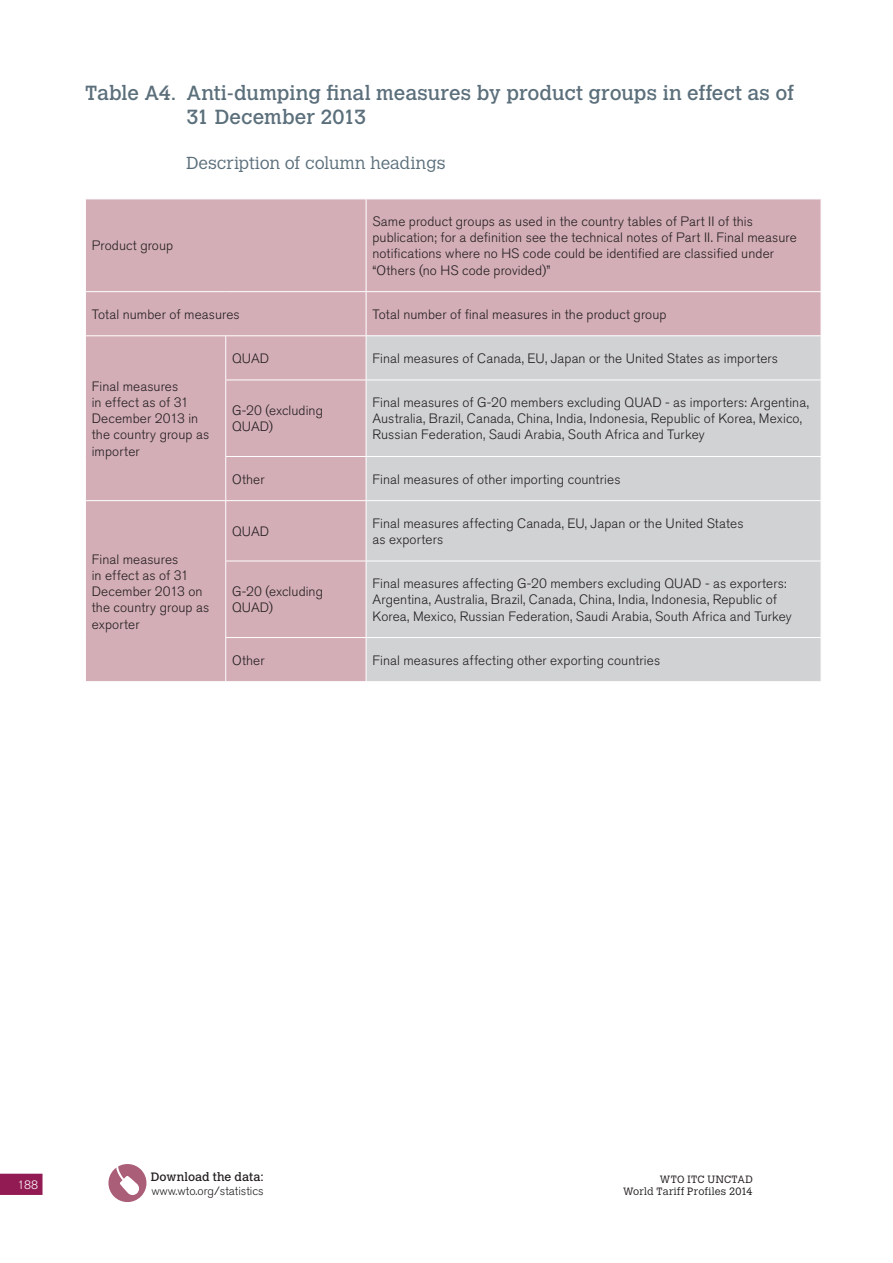
<style>
.page{position:relative;width:893px;height:1263px;background:#fff}
.page>*{position:absolute;margin:0;border:0;box-sizing:border-box;transform-origin:0 0}
.t1{font:20.25px/24.3px "Calvert MT Std";letter-spacing:-.005em;color:#5b6f7b}
.t2{font:300 17.25px "Calvert MT Std";letter-spacing:.005em;color:#5b6f7b}
.t3{font:300 13.5px/16.2px "Akzidenz Grotesk BE";letter-spacing:.01em;color:#231f20}
.t4{font:300 12px/14.2px "Akzidenz Grotesk BE";color:#231f20}
.t5{font:300 12px "Akzidenz Grotesk BE";color:#fff}
.t6{font:300 10.5px/12px "Calvert MT Std";letter-spacing:.025em;color:#231f20;text-align:right}
.s1{font-family:"Calvert MT Std";font-weight:400}
</style>
<div class="page">
<svg style="left:0;top:1174px;width:43px;height:21px"></svg>
<svg style="left:108px;top:1164px;width:39px;height:38px"></svg>
<div style="left:86px;top:200px;width:280px;height:481px;background:#d4aeb7"></div>
<div style="left:367px;top:200px;width:454px;height:135px;background:#d4aeb7"></div>
<div style="left:367px;top:336px;width:454px;height:345px;background:#d1d2d4"></div>
<hr style="left:366px;top:291px;width:455px;height:1px;background:#fff">
<hr style="left:366px;top:456px;width:455px;height:1px;background:#fff">
<hr style="left:366px;top:500px;width:455px;height:1px;background:#fff">
<hr style="left:366px;top:561px;width:455px;height:1px;background:#fff">
<hr style="left:366px;top:637px;width:455px;height:1px;background:#fff">
<hr style="left:225px;top:380px;width:141px;height:1px;background:#fff">
<hr style="left:225px;top:456px;width:141px;height:1px;background:#fff">
<hr style="left:226px;top:500px;width:140px;height:1px;background:#fff">
<hr style="left:225px;top:561px;width:141px;height:1px;background:#fff">
<hr style="left:225px;top:637px;width:141px;height:1px;background:#fff">
<hr style="left:226px;top:335px;width:140px;height:1px;background:#fff">
<hr style="left:366px;top:380px;width:455px;height:1px;background:#fff">
<hr style="left:85px;top:291px;width:141px;height:1px;background:#fff">
<hr style="left:226px;top:291px;width:140px;height:1px;background:#fff">
<hr style="left:85px;top:335px;width:141px;height:1px;background:#fff">
<hr style="left:225px;top:336px;width:1px;height:44px;background:#fff">
<hr style="left:225px;top:380px;width:1px;height:76px;background:#fff">
<hr style="left:225px;top:457px;width:1px;height:43px;background:#fff">
<hr style="left:85px;top:500px;width:141px;height:1px;background:#fff">
<hr style="left:225px;top:501px;width:1px;height:60px;background:#fff">
<hr style="left:225px;top:561px;width:1px;height:76px;background:#fff">
<hr style="left:225px;top:638px;width:1px;height:43px;background:#fff">
<p class="t1" style="left:186px;top:81px;width:609px;text-indent:-101px">Table A4. Anti-dumping final measures by product groups in effect as of<br>31 December 2013</p>
<p class="t2" style="left:186px;top:154px;width:261px">Description of column headings</p>
<p class="t3" style="left:92px;top:238px;width:83px">Product group</p>
<p class="t3" style="left:372px;top:214px;width:426px">Same product groups as used in the country tables of Part II of this publication; for a definition see the technical notes of Part II. Final measure notifications where no HS code could be identified are classified under “Others (no HS code provided)”</p>
<p class="t3" style="left:92px;top:306px;width:150px">Total number of measures</p>
<p class="t3" style="left:372px;top:306px;width:296px">Total number of final measures in the product group</p>
<p class="t3" style="left:92px;top:378px;width:119px">Final measures<br>in effect as of 31<br>December 2013 in the country group as importer</p>
<p class="t3" style="left:92px;top:551px;width:119px">Final measures<br>in effect as of 31<br>December 2013 on the country group as exporter</p>
<p class="t3" style="left:232px;top:350px;width:39px">QUAD</p>
<p class="t3" style="left:372px;top:350px;width:407px">Final measures of Canada, EU, Japan or the United States as importers</p>
<p class="t3" style="left:232px;top:403px;width:92px">G-20 (excluding<br>QUAD)</p>
<p class="t3" style="left:372px;top:395px;width:438px">Final measures of G-20 members excluding QUAD - as importers: Argentina,<br>Australia, Brazil, Canada, China, India, Indonesia, Republic of Korea, Mexico,<br>Russian Federation, Saudi Arabia, South Africa and Turkey</p>
<p class="t3" style="left:232px;top:471px;width:34px">Other</p>
<p class="t3" style="left:372px;top:471px;width:250px">Final measures of other importing countries</p>
<p class="t3" style="left:232px;top:523px;width:39px">QUAD</p>
<p class="t3" style="left:372px;top:515px;width:373px">Final measures affecting Canada, EU, Japan or the United States as exporters</p>
<p class="t3" style="left:232px;top:584px;width:92px">G-20 (excluding<br>QUAD)</p>
<p class="t3" style="left:372px;top:576px;width:421px">Final measures affecting G-20 members excluding QUAD - as exporters:<br>Argentina, Australia, Brazil, Canada, China, India, Indonesia, Republic of<br>Korea, Mexico, Russian Federation, Saudi Arabia, South Africa and Turkey</p>
<p class="t3" style="left:232px;top:652px;width:34px">Other</p>
<p class="t3" style="left:372px;top:652px;width:289px">Final measures affecting other exporting countries</p>
<p class="t5" style="left:18px;top:1178px;width:22px">188</p>
<p class="t4" style="left:151px;top:1169px;width:114px"><span class="s1">Download the data: </span>www.wto.org/statistics</p>
<p class="t6" style="left:623px;top:1173px;width:131px">WTO ITC UNCTAD<br>World Tariff Profiles 2014</p>
</div>
